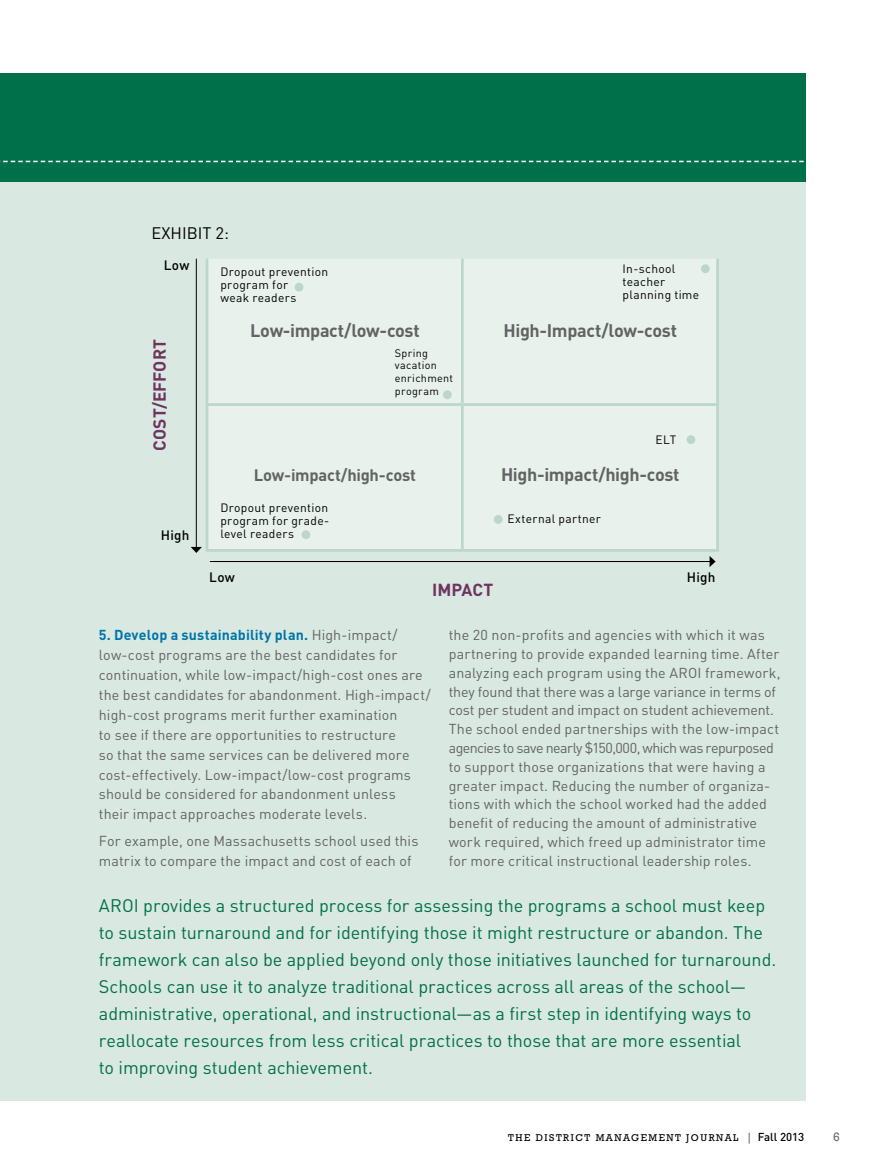
<style>
.page{position:relative;width:878px;height:1175px;background:#fff}
.page>*{position:absolute;margin:0;border:0;box-sizing:border-box;transform-origin:0 0}
.t1{font:18px/27px "DIN";letter-spacing:-.005em;color:#00704a}
.t2{font:700 18px "DIN";letter-spacing:-.02em;color:#626365}
.t3{font:700 17.25px "DIN";color:#6d345f}
.t4{font:700 16.5px "DIN";letter-spacing:-.015em;color:#626365}
.t5{font:16.5px "DIN";color:#000}
.t6{font:14.25px/18.8px "DIN";letter-spacing:.01em;color:#626365}
.t7{font:500 13.5px "DIN";letter-spacing:.02em;color:#000}
.t8{font:12.45px "Rockwell";color:#636466}
.t9{font:12px/12.9px "DIN";letter-spacing:.025em;color:#000}
.t10{font:10.8px/12.8px "DIN";letter-spacing:.03em;color:#000}
.t11{font:10.05px "Rockwell";letter-spacing:.15em;color:#000}
.s1{font-weight:700;color:#0075a8}
.s2{font-size:12.15px;color:#636466}
.s3{font-family:"DIN";font-weight:500;font-size:11.4px}
</style>
<div class="page">
<div style="left:0;top:74px;width:805px;height:1026px;background:#d9e8e1"></div>
<div style="left:0;top:73px;width:805px;height:108px;background:#00704a"></div>
<svg style="left:0;top:161px;width:803px;height:1px"></svg>
<div style="left:209px;top:259px;width:507px;height:290px;background:#e9f1ed"></div>
<hr style="left:206px;top:259px;width:2px;height:144px;background:#bbd6cb">
<hr style="left:461px;top:259px;width:2px;height:144px;background:#bbd6cb">
<hr style="left:716px;top:259px;width:3px;height:144px;background:#bbd6cb">
<hr style="left:206px;top:403px;width:256px;height:3px;background:#bbd6cb">
<hr style="left:206px;top:406px;width:2px;height:143px;background:#bbd6cb">
<hr style="left:462px;top:403px;width:257px;height:3px;background:#bbd6cb">
<hr style="left:461px;top:406px;width:2px;height:143px;background:#bbd6cb">
<hr style="left:716px;top:406px;width:3px;height:143px;background:#bbd6cb">
<hr style="left:206px;top:549px;width:256px;height:3px;background:#bbd6cb">
<hr style="left:462px;top:549px;width:257px;height:3px;background:#bbd6cb">
<hr style="left:196px;top:259px;width:1px;height:288px;background:#000">
<svg style="left:191px;top:547px;width:11px;height:6px"></svg>
<hr style="left:210px;top:561px;width:500px;height:1px;background:#000">
<svg style="left:709px;top:556px;width:6px;height:11px"></svg>
<div style="left:701px;top:264px;width:8px;height:9px;background:#bbd6cb;border-radius:50%"></div>
<div style="left:686px;top:435px;width:9px;height:9px;background:#bbd6cb;border-radius:50%"></div>
<div style="left:301px;top:530px;width:9px;height:9px;background:#bbd6cb;border-radius:50%"></div>
<div style="left:443px;top:390px;width:9px;height:9px;background:#bbd6cb;border-radius:50%"></div>
<div style="left:294px;top:283px;width:9px;height:8px;background:#bbd6cb;border-radius:50%"></div>
<div style="left:494px;top:515px;width:8px;height:9px;background:#bbd6cb;border-radius:50%"></div>
<p class="t5" style="left:151px;top:222px;width:79px">EXHIBiT 2:</p>
<p class="t7" style="left:164px;top:256px;width:27px">Low</p>
<p class="t9" style="left:220px;top:265px;width:109px">Dropout prevention program for<br>weak readers</p>
<p class="t9" style="left:622px;top:262px;width:78px">In-school teacher planning time</p>
<p class="t3" style="left:148px;top:450px;width:113px;rotate:-90deg">COST/EFFORT</p>
<p class="t7" style="left:161px;top:526px;width:30px">High</p>
<p class="t2" style="left:250px;top:319px;width:171px">Low-impact/low-cost</p>
<p class="t2" style="left:503px;top:319px;width:175px">High-Impact/low-cost</p>
<p class="t10" style="left:395px;top:346px;width:60px">Spring vacation enrichment program</p>
<p class="t9" style="left:655px;top:433px;width:22px">EL T</p>
<p class="t4" style="left:254px;top:464px;width:164px">Low-impact/high-cost</p>
<p class="t2" style="left:501px;top:463px;width:180px">High-impact/high-cost</p>
<p class="t9" style="left:220px;top:501px;width:110px;text-align:justify">Dropout prevention program for grade&shy;level readers</p>
<p class="t9" style="left:507px;top:512px;width:95px">External partner</p>
<p class="t7" style="left:209px;top:568px;width:27px">Low</p>
<p class="t7" style="left:686px;top:568px;width:30px">High</p>
<p class="t3" style="left:432px;top:578px;width:9px">Impact</p>
<p class="t6" style="left:99px;top:625px;width:333px;line-height:20px"><span class="s1">5. Develop a sustainability plan.</span> H igh-impact/ low-cost programs are the best candidates for continuation, while low-impact/high-cost ones are the best candidates for abandonment. H igh-impact/ high-cost programs merit further examination<br>to see if there are opportunities to restructure<br>so that the same services can be delivered more cost-effectively. Low-impact/low-cost programs should be considered for abandonment unless<br>their impact approaches moderate levels.</p>
<p class="t6" style="left:99px;top:830px;width:321px;line-height:20px">For example, one Massachusetts school used this matrix to compare the impact and cost of each of</p>
<p class="t6" style="left:448px;top:625px;width:333px">the 20 non-profits and agencies with which it was partnering to provide expanded learning time. After analyzing each program using the AROI framework, they found that there was a large variance in terms of cost per student and impact on student achievement.<br>The school ended partnerships with the low-impact agencies to save nearly $150,000, which was repurposed to support those organizations that were having a greater impact. Reducing the number of organiza&shy;tions with which the school worked had the added benefit of reducing the amount of administrative work required, which freed up administrator time for more critical instructional leadership roles.</p>
<p class="t1" style="left:99px;top:891px;width:679px">AROI provides a structured process for assessing the programs a school must keep to sustain turnaround and for identifying those it might restructure or abandon. The framework can also be applied beyond only those initiatives launched for turnaround.<br>Schools can use it to analyze traditional practices across all areas of the school— administrative, operational, and instructional—as a first step in identifying ways to reallocate resources from less critical practices to those that are more essential<br>to improving student achievement.</p>
<p class="t11" style="left:508px;top:1132px;width:297px">THE DISTRICT MANAGEMENT JOURNAL <span class="s2">|</span> <span class="s3">Fall 2013</span></p>
<p class="t8" style="left:833px;top:1129px;width:8px">6</p>
</div>
